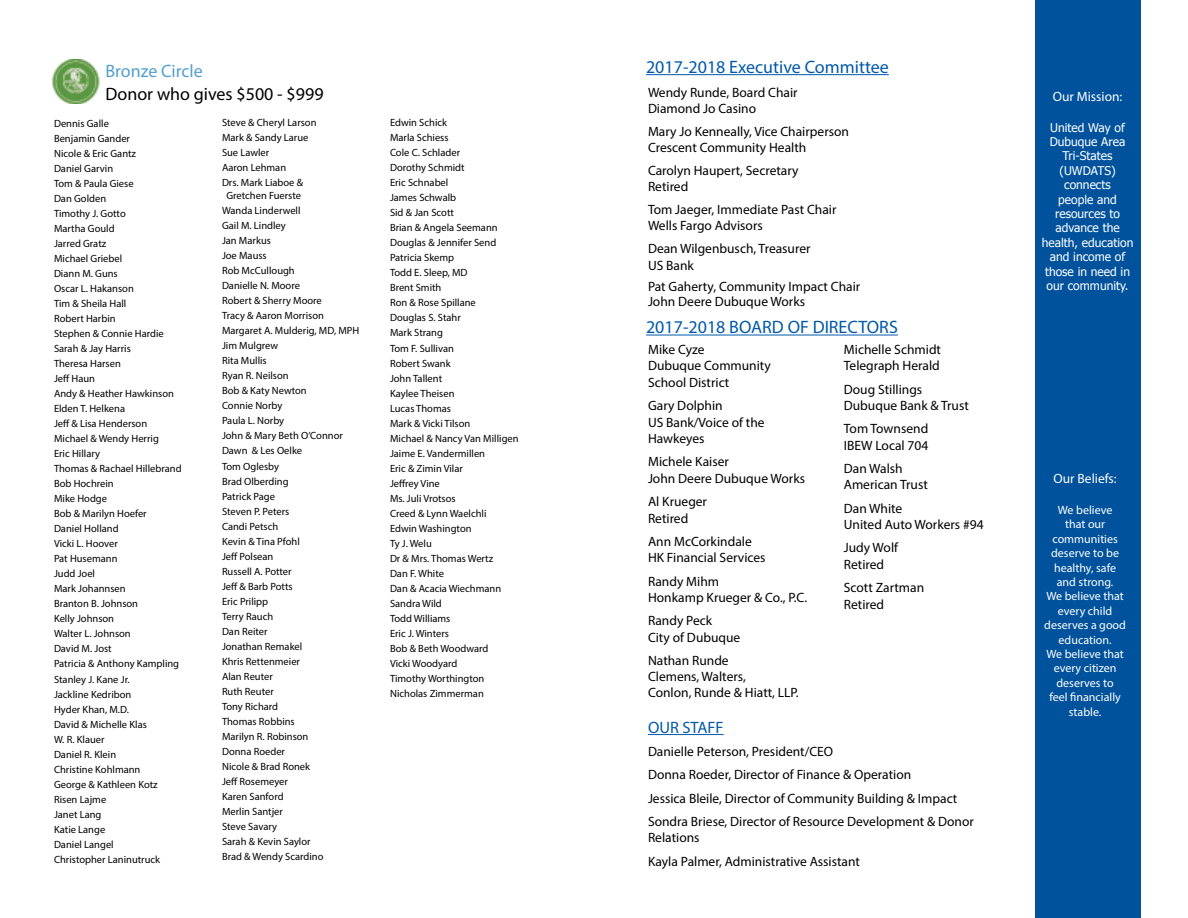
<style>
.page{position:relative;width:1188px;height:918px;background:#fff}
.page>*{position:absolute;margin:0;border:0;box-sizing:border-box;transform-origin:0 0}
.t1{font:18px "Myriad Pro";color:#0059aa}
.t2{font:18px "Myriad Pro";color:#000}
.t3{font:18px "Myriad Pro";color:#539ecf}
.t4{font:16.5px "Myriad Pro";color:#0059aa}
.t5{font:13.5px/16.5px "Myriad Pro";color:#000}
.t6{font:13.5px "Myriad Pro";color:#fff}
.t7{font:12px/14.4px "Myriad Pro";color:#fff;text-align:center}
.t8{font:12px/14.4px "Tahoma";color:#fff;text-align:center}
.t9{font:10.5px/15px "Myriad Pro";color:#000}
</style>
<div class="page">
<img style="left:52px;top:59px;width:48px;height:45px">
<div style="left:1035px;top:0;width:105px;height:918px;background:#00529c"></div>
<hr style="left:648px;top:734px;width:76px;height:1px;background:#0059aa">
<hr style="left:646px;top:74px;width:243px;height:1px;background:#0059aa">
<hr style="left:646px;top:335px;width:252px;height:1px;background:#0059aa">
<h1 class="t1" style="left:646px;top:56px;width:244px">2017-2018 Executive Committee</h1>
<h1 class="t3" style="left:105px;top:60px;width:99px">Bronze Circle</h1>
<h1 class="t2" style="left:105px;top:83px;width:220px">Donor who gives $500 - $999</h1>
<p class="t6" style="left:1053px;top:88px;width:71px">Our Mission:</p>
<p class="t8" style="left:1042px;top:120px;width:93px">United Way of<br>Dubuque Area<br>Tri-States (UWDATS) connects<br>people and resources to advance the health, education and income of those in need in our community.</p>
<p class="t5" style="left:648px;top:84px;width:151px">Wendy Runde, Board Chair<br>Diamond Jo Casino</p>
<p class="t5" style="left:648px;top:123px;width:203px">Mary Jo Kenneally, Vice Chairperson<br>Crescent Community Health</p>
<p class="t5" style="left:648px;top:162px;width:152px">Carolyn Haupert, Secretary<br>Retired</p>
<p class="t5" style="left:648px;top:201px;width:190px">Tom Jaeger, Immediate Past Chair<br>Wells Fargo Advisors</p>
<p class="t5" style="left:648px;top:241px;width:164px">Dean Wilgenbusch, Treasurer<br>US Bank</p>
<p class="t5" style="left:648px;top:279px;width:214px;line-height:15px">Pat Gaherty, Community Impact Chair<br>John Deere Dubuque Works</p>
<p class="t9" style="left:390px;top:115px;width:130px">Edwin Schick<br>Marla Schiess<br>Cole C. Schlader<br>Dorothy Schmidt<br>Eric Schnabel<br>James Schwalb<br>Sid &amp; Jan Scott<br>Brian &amp; Angela Seemann<br>Douglas &amp; Jennifer Send<br>Patricia Skemp<br>Todd E. Sleep, MD<br>Brent Smith<br>Ron &amp; Rose Spillane<br>Douglas S. Stahr<br>Mark Strang<br>Tom F. Sullivan<br>Robert Swank<br>John Tallent<br>Kaylee Theisen<br>Lucas Thomas<br>Mark &amp; Vicki Tilson<br>Michael &amp; Nancy Van Milligen<br>Jaime E. Vandermillen<br>Eric &amp; Zimin Vilar<br>Jeffrey Vine<br>Ms. Juli Vrotsos<br>Creed &amp; Lynn Waelchli<br>Edwin Washington<br>Ty J. Welu<br>Dr &amp; Mrs. Thomas Wertz<br>Dan F. White<br>Dan &amp; Acacia Wiechmann<br>Sandra Wild<br>Todd Williams<br>Eric J. Winters<br>Bob &amp; Beth Woodward<br>Vicki Woodyard<br>Timothy Worthington<br>Nicholas Zimmerman</p>
<p class="t9" style="left:54px;top:115px;width:129px">Dennis Galle<br>Benjamin Gander<br>Nicole &amp; Eric Gantz<br>Daniel Garvin<br>Tom &amp; Paula Giese<br>Dan Golden<br>Timothy J. Gotto<br>Martha Gould<br>Jarred Gratz<br>Michael Griebel<br>Diann M. Guns<br>Oscar L. Hakanson<br>Tim &amp; Sheila Hall<br>Robert Harbin<br>Stephen &amp; Connie Hardie<br>Sarah &amp; Jay Harris<br>Theresa Harsen<br>Jeff Haun<br>Andy &amp; Heather Hawkinson<br>Elden T. Helkena<br>Jeff &amp; Lisa Henderson<br>Michael &amp; Wendy Herrig<br>Eric Hillary<br>Thomas &amp; Rachael Hillebrand<br>Bob Hochrein<br>Mike Hodge<br>Bob &amp; Marilyn Hoefer<br>Daniel Holland<br>Vicki L. Hoover<br>Pat Husemann<br>Judd Joel<br>Mark Johannsen<br>Branton B. Johnson<br>Kelly Johnson<br>Walter L. Johnson<br>David M. Jost<br>Patricia &amp; Anthony Kampling<br>Stanley J. Kane Jr.<br>Jackline Kedribon<br>Hyder Khan, M.D.<br>David &amp; Michelle Klas<br>W. R. Klauer<br>Daniel R. Klein<br>Christine Kohlmann<br>George &amp; Kathleen Kotz<br>Risen Lajme<br>Janet Lang<br>Katie Lange<br>Daniel Langel<br>Christopher Laninutruck</p>
<p class="t9" style="left:222px;top:115px;width:96px">Steve &amp; Cheryl Larson<br>Mark &amp; Sandy Larue<br>Sue Lawler<br>Aaron Lehman<br>Drs. Mark Liaboe &amp;</p>
<p class="t9" style="left:222px;top:188px;width:139px;text-indent:4px">Gretchen Fuerste<br>Wanda Linderwell<br>Gail M. Lindley<br>Jan Markus<br>Joe Mauss<br>Rob McCullough<br>Danielle N. Moore<br>Robert &amp; Sherry Moore<br>Tracy &amp; Aaron Morrison<br>Margaret A. Mulderig, MD, MPH<br>Jim Mulgrew<br>Rita Mullis<br>Ryan R. Neilson<br>Bob &amp; Katy Newton<br>Connie Norby<br>Paula L. Norby<br>John &amp; Mary Beth O’Connor<br>Dawn &amp; Les Oelke<br>Tom Oglesby<br>Brad Olberding<br>Patrick Page<br>Steven P. Peters<br>Candi Petsch<br>Kevin &amp; Tina Pfohl<br>Jeff Polsean<br>Russell A. Potter<br>Jeff &amp; Barb Potts<br>Eric Prilipp<br>Terry Rauch<br>Dan Reiter<br>Jonathan Remakel<br>Khris Rettenmeier<br>Alan Reuter<br>Ruth Reuter<br>Tony Richard<br>Thomas Robbins<br>Marilyn R. Robinson<br>Donna Roeder<br>Nicole &amp; Brad Ronek<br>Jeff Rosemeyer<br>Karen Sanford<br>Merlin Santjer<br>Steve Savary<br>Sarah &amp; Kevin Saylor<br>Brad &amp; Wendy Scardino</p>
<h1 class="t1" style="left:646px;top:316px;width:253px">2017-2018 BOARD OF DIRECTORS</h1>
<p class="t5" style="left:844px;top:341px;width:99px">Michelle Schmidt<br>Telegraph Herald</p>
<p class="t5" style="left:844px;top:381px;width:127px">Doug Stillings<br>Dubuque Bank &amp; Trust</p>
<p class="t5" style="left:844px;top:420px;width:86px">Tom Townsend<br>IBEW Local 704</p>
<p class="t5" style="left:844px;top:460px;width:85px">Dan Walsh<br>American Trust</p>
<p class="t5" style="left:844px;top:500px;width:141px">Dan White<br>United Auto Workers #94</p>
<p class="t5" style="left:844px;top:539px;width:56px">Judy Wolf<br>Retired</p>
<p class="t5" style="left:844px;top:579px;width:82px">Scott Zartman<br>Retired</p>
<p class="t5" style="left:648px;top:341px;width:124px">Mike Cyze<br>Dubuque Community<br>School District</p>
<p class="t5" style="left:648px;top:397px;width:118px">Gary Dolphin<br>US Bank/Voice of the<br>Hawkeyes</p>
<p class="t5" style="left:648px;top:453px;width:159px">Michele Kaiser<br>John Deere Dubuque Works</p>
<p class="t5" style="left:648px;top:493px;width:61px">Al Krueger<br>Retired</p>
<p class="t5" style="left:648px;top:533px;width:119px">Ann McCorkindale<br>HK Financial Services</p>
<p class="t5" style="left:648px;top:573px;width:161px">Randy Mihm<br>Honkamp Krueger &amp; Co., P.C.</p>
<p class="t5" style="left:648px;top:612px;width:94px">Randy Peck<br>City of Dubuque</p>
<p class="t5" style="left:648px;top:652px;width:152px">Nathan Runde<br>Clemens, Walters,<br>Conlon, Runde &amp; Hiatt, LLP.</p>
<p class="t6" style="left:1054px;top:471px;width:65px">Our Beliefs:</p>
<p class="t7" style="left:1044px;top:503px;width:83px">We believe<br>that our communities deserve to be healthy, safe and strong.<br>We believe that every child deserves a good education.<br>We believe that every citizen deserves to<br>feel financially stable.</p>
<h2 class="t4" style="left:648px;top:717px;width:77px">OUR STAFF</h2>
<p class="t5" style="left:648px;top:740px;width:327px;line-height:23.2px">Danielle Peterson, President/CEO<br>Donna Roeder, Director of Finance &amp; Operation<br>Jessica Bleile, Director of Community Building &amp; Impact Sondra Briese, Director of Resource Development &amp; Donor</p>
<p class="t5" style="left:648px;top:826px;width:214px;line-height:23.2px">Relations<br>Kayla Palmer, Administrative Assistant</p>
</div>
